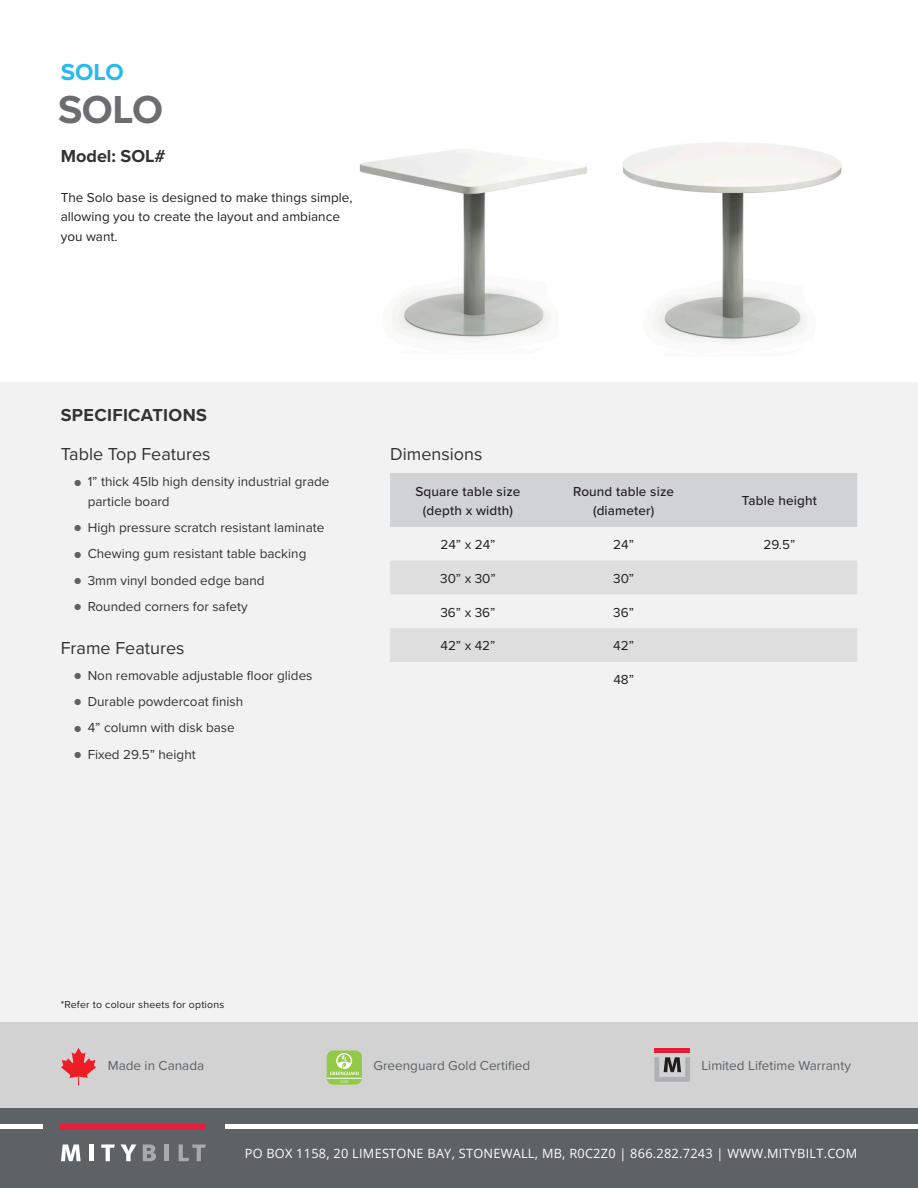
<style>
.page{position:relative;width:918px;height:1188px;background:#fff}
.page>*{position:absolute;margin:0;border:0;box-sizing:border-box;transform-origin:0 0}
.t1{font:700 40.5px "Proxima Nova";color:#6c6d70}
.Overline{font:700 24px "Proxima Nova";color:#26bbe8}
.Subheader{font:18px "Proxima Nova";color:#323332}
.Model{font:700 18px "Proxima Nova";letter-spacing:.02em;color:#323332}
.Model-2{font:700 18px "Proxima Nova";color:#323332}
.t2{font:13.5px/19.5px "Proxima Nova";color:#323332}
.Body{font:13.5px/19.5px "Proxima Nova";color:#231f20}
.Table_Headers{font:500 13.5px/19.5px "Proxima Nova";letter-spacing:.01em;color:#231f20;text-align:center}
.t3{font:13.5px "Proxima Nova";color:#5c6266}
.Table_Body{font:13.5px "Proxima Nova";color:#231f20}
.t4{font:12.75px "Open Sans";letter-spacing:.02em;color:#fff}
.Small_text{font:10.5px "Proxima Nova";letter-spacing:.02em;color:#231f20}
.s1{font-size:10.5px;color:#5c6266}
</style>
<div class="page">
<div style="left:0;top:382px;width:918px;height:806px;background:#f2f2f3"></div>
<div style="left:0;top:1022px;width:918px;height:87px;background:#d2d2d3"></div>
<div style="left:0;top:1109px;width:918px;height:79px;background:#5c6266"></div>
<div style="left:61px;top:1124px;width:145px;height:5px;background:#e41f39"></div>
<svg style="left:61px;top:1144px;width:20px;height:17px"></svg>
<hr style="left:90px;top:1144px;width:4px;height:17px;background:#fff">
<svg style="left:101px;top:1144px;width:14px;height:17px"></svg>
<svg style="left:121px;top:1144px;width:15px;height:17px"></svg>
<svg style="left:143px;top:1144px;width:13px;height:17px"></svg>
<hr style="left:165px;top:1144px;width:4px;height:17px;background:#a7a9ac">
<svg style="left:179px;top:1144px;width:27px;height:17px"></svg>
<div style="left:225px;top:1124px;width:693px;height:5px;background:#fff"></div>
<div style="left:0;top:1124px;width:42px;height:5px;background:#fff"></div>
<div style="left:327px;top:1051px;width:35px;height:34px;background:#92c947;border-radius:6px"></div>
<hr style="left:327px;top:1078px;width:35px;height:1px;background:#fff">
<svg style="left:330px;top:1053px;width:29px;height:30px"></svg>
<svg style="left:61px;top:1048px;width:35px;height:37px"></svg>
<div style="left:654px;top:1048px;width:36px;height:5px;background:#e41e38"></div>
<svg style="left:654px;top:1057px;width:36px;height:25px"></svg>
<img style="left:359px;top:149px;width:228px;height:192px">
<div style="left:390px;top:473px;width:467px;height:54px;background:#d1d2d4"></div>
<svg style="left:390px;top:561px;width:467px;height:101px;fill:#dfdedf"></svg>
<img style="left:622px;top:142px;width:220px;height:201px">
<p class="Overline" style="left:61px;top:54px;width:65px">SOLO</p>
<p class="t1" style="left:58px;top:79px;width:107px">SOLO</p>
<p class="Model-2" style="left:61px;top:142px;width:107px">Model: SOL#</p>
<p class="Body" style="left:61px;top:187px;width:293px">The Solo base is designed to make things simple, allowing you to create the layout and ambiance you want.</p>
<h3 class="Model" style="left:61px;top:401px;width:148px">SPECIFICATIONS</h3>
<p class="Subheader" style="left:61px;top:441px;width:151px">Table Top Features</p>
<p class="t2" style="left:88px;top:472px;width:243px;text-indent:-14px"><span class="s1">●</span> 1” thick 45lb high density industrial grade particle board</p>
<p class="t2" style="left:74px;top:517px;width:252px"><span class="s1">●</span> High pressure scratch resistant laminate</p>
<p class="t2" style="left:74px;top:544px;width:234px"><span class="s1">●</span> Chewing gum resistant table backing</p>
<p class="t2" style="left:74px;top:570px;width:192px"><span class="s1">●</span> 3mm vinyl bonded edge band</p>
<p class="t2" style="left:74px;top:596px;width:175px"><span class="s1">●</span> Rounded corners for safety</p>
<p class="Subheader" style="left:61px;top:634px;width:125px">Frame Features</p>
<p class="t2" style="left:74px;top:665px;width:240px"><span class="s1">●</span> Non removable adjustable floor glides</p>
<p class="t2" style="left:74px;top:691px;width:171px"><span class="s1">●</span> Durable powdercoat finish</p>
<p class="t2" style="left:74px;top:718px;width:162px"><span class="s1">●</span> 4” column with disk base</p>
<p class="t2" style="left:74px;top:744px;width:123px"><span class="s1">●</span> Fixed 29.5” height</p>
<p class="Subheader" style="left:390px;top:441px;width:94px">Dimensions</p>
<p class="Table_Headers" style="left:416px;top:481px;width:106px">Square table size (depth x width)</p>
<p class="Table_Headers" style="left:573px;top:481px;width:102px">Round table size (diameter)</p>
<p class="Table_Headers" style="left:742px;top:491px;width:76px">Table height</p>
<p class="Table_Body" style="left:441px;top:535px;width:56px">24” x 24”</p>
<p class="Body" style="left:613px;top:534px;width:22px">24”</p>
<p class="Body" style="left:763px;top:534px;width:33px">29.5”</p>
<p class="Body" style="left:440px;top:568px;width:57px">30” x 30”</p>
<p class="Body" style="left:613px;top:568px;width:23px">30”</p>
<p class="Body" style="left:440px;top:602px;width:57px">36” x 36”</p>
<p class="Body" style="left:613px;top:602px;width:22px">36”</p>
<p class="Body" style="left:441px;top:636px;width:56px">42” x 42”</p>
<p class="Body" style="left:613px;top:636px;width:22px">42”</p>
<p class="Body" style="left:613px;top:669px;width:22px">48”</p>
<p class="Small_text" style="left:61px;top:997px;width:165px">*Refer to colour sheets for options</p>
<p class="t3" style="left:108px;top:1056px;width:98px">Made in Canada</p>
<p class="t3" style="left:374px;top:1056px;width:158px">Greenguard Gold Certified</p>
<p class="t3" style="left:701px;top:1056px;width:151px">Limited Lifetime Warranty</p>
<p class="t4" style="left:245px;top:1144px;width:614px">PO BOX 1158, 20 LIMESTONE BAY, STONEWALL, MB, R0C2Z0 | 866.282.7243 | WWW.MITYBILT.COM</p>
</div>
